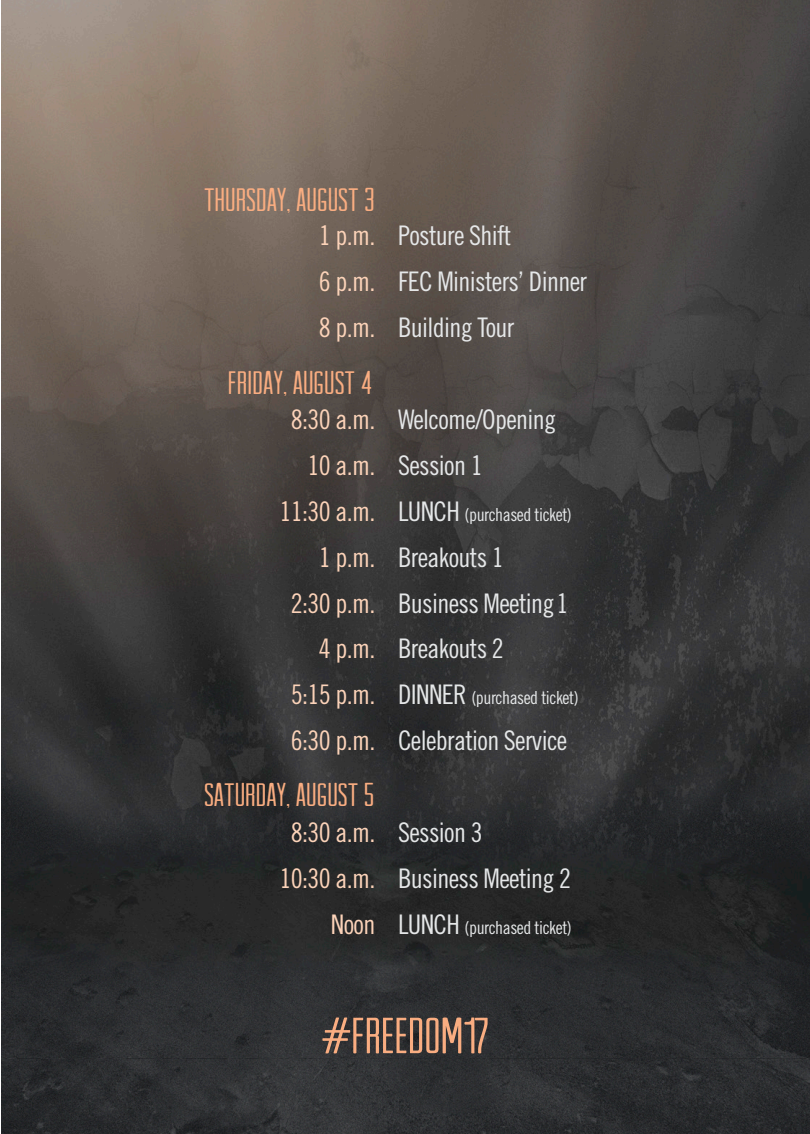
<style>
.page{position:relative;width:810px;height:1134px;background:#fff}
.page>*{position:absolute;margin:0;border:0;box-sizing:border-box;transform-origin:0 0}
.t1{font:51px "Arvil Sans";color:#f9ad81}
.t2{font:33px "Arvil Sans";color:#f9ad81}
.t3{font:27px "Trade Gothic Cond Eighteen";letter-spacing:-.025em;color:#e5e7e8}
.t4{font:27px "Trade Gothic Cond Eighteen";letter-spacing:-.025em;color:#fcd3b9}
.t5{font:18px "Trade Gothic Cond Eighteen";letter-spacing:-.025em;color:#e5e7e8}
.s1{font-size:27px}
</style>
<div class="page">
<img style="left:2px;top:0;width:808px;height:1134px">
<p class="t2" style="left:204px;top:182px;width:172px">THURSDAY, AUGUST 3</p>
<p class="t4" style="left:319px;top:220px;width:58px">1 p.m.</p>
<p class="t4" style="left:319px;top:266px;width:58px">6 p.m.</p>
<p class="t4" style="left:319px;top:311px;width:58px">8 p.m.</p>
<p class="t2" style="left:228px;top:365px;width:146px">FRIDAY, AUGUST 4</p>
<p class="t4" style="left:291px;top:403px;width:86px">8:30 a.m.</p>
<p class="t4" style="left:307px;top:449px;width:69px">10 a.m.</p>
<p class="t4" style="left:279px;top:495px;width:97px">11:30 a.m.</p>
<p class="t4" style="left:319px;top:541px;width:58px">1 p.m.</p>
<p class="t4" style="left:291px;top:587px;width:86px">2:30 p.m.</p>
<p class="t4" style="left:319px;top:633px;width:58px">4 p.m.</p>
<p class="t4" style="left:291px;top:679px;width:86px">5:15 p.m.</p>
<p class="t4" style="left:291px;top:725px;width:86px">6:30 p.m.</p>
<p class="t2" style="left:204px;top:777px;width:172px">SATURDAY, AUGUST 5</p>
<p class="t4" style="left:291px;top:816px;width:86px">8:30 a.m.</p>
<p class="t4" style="left:279px;top:862px;width:97px">10:30 a.m.</p>
<p class="t4" style="left:331px;top:908px;width:46px">Noon</p>
<p class="t3" style="left:398px;top:220px;width:115px">Posture Shift</p>
<p class="t3" style="left:398px;top:266px;width:190px">FEC Ministers’ Dinner</p>
<p class="t3" style="left:398px;top:311px;width:118px">Building Tour</p>
<p class="t3" style="left:398px;top:403px;width:160px">Welcome/Opening</p>
<p class="t3" style="left:398px;top:449px;width:86px">Session 1</p>
<p class="t5" style="left:398px;top:504px;width:175px"><span class="s1">LUNCH</span> (purchased ticket)</p>
<p class="t3" style="left:398px;top:541px;width:107px">Breakouts 1</p>
<p class="t3" style="left:398px;top:587px;width:172px">Business Meeting 1</p>
<p class="t3" style="left:398px;top:633px;width:107px">Breakouts 2</p>
<p class="t5" style="left:398px;top:687px;width:182px"><span class="s1">DINNER</span> (purchased ticket)</p>
<p class="t3" style="left:398px;top:725px;width:171px">Celebration Service</p>
<p class="t3" style="left:398px;top:816px;width:86px">Session 3</p>
<p class="t3" style="left:398px;top:862px;width:174px">Business Meeting 2</p>
<p class="t5" style="left:398px;top:917px;width:175px"><span class="s1">LUNCH</span> (purchased ticket)</p>
<p class="t1" style="left:321px;top:1008px;width:169px">#FREEDOM17</p>
</div>
